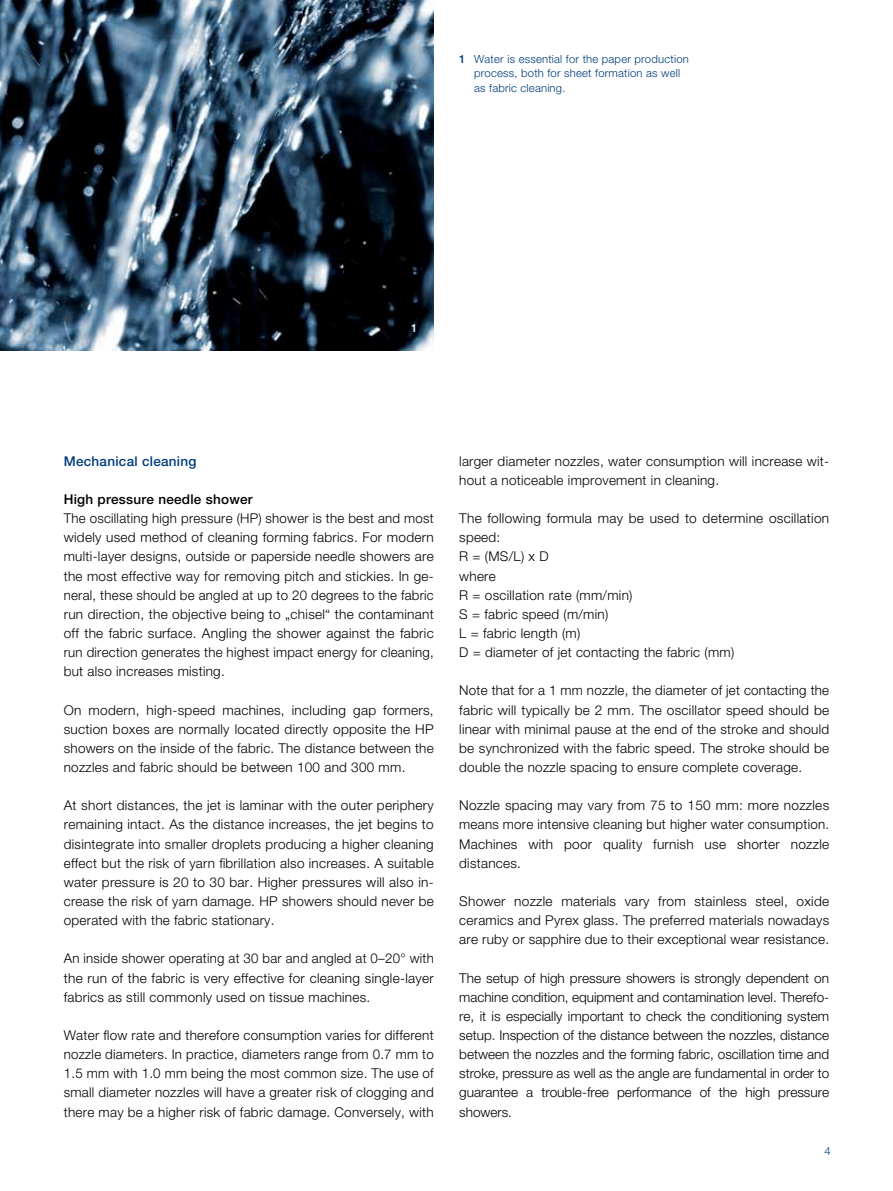
<style>
.page{position:relative;width:893px;height:1191px;background:#fff}
.page>*{position:absolute;margin:0;border:0;box-sizing:border-box;transform-origin:0 0}
.t1{font:300 13.5px/19.2px "Helvetica Neue LT Pro";letter-spacing:.02em;color:#000;text-align:justify}
.t2{font:500 13.5px "Helvetica Neue LT Pro";letter-spacing:.02em;color:#000}
.t3{font:500 13.5px "Helvetica Neue LT Pro";letter-spacing:.02em;color:#003d7b}
.t4{font:300 11.25px/14.4px "Helvetica Neue LT Pro";letter-spacing:.02em;color:#003d7b}
.t5{font:500 11.25px "Helvetica Neue LT Pro";color:#fff}
.s1{font-weight:500}
</style>
<div class="page">
<img style="left:0;top:0;width:434px;height:351px">
<p class="t4" style="left:474px;top:51px;width:216px;text-indent:-15px"><span class="s1">1</span> Water is essential for the paper production process, both for sheet formation as well as fabric cleaning.</p>
<p class="t5" style="left:411px;top:321px;width:8px">1</p>
<p class="t3" style="left:64px;top:453px;width:134px">Mechanical cleaning</p>
<p class="t2" style="left:64px;top:491px;width:190px">High pressure needle shower</p>
<p class="t1" style="left:64px;top:508px;width:371px">The oscillating high pressure (HP) shower is the best and most widely used method of cleaning forming fabrics. For modern multi-layer designs, outside or paperside needle showers are the most effective way for removing pitch and stickies. In ge&shy;neral, these should be angled at up to 20 degrees to the fabric run direction, the objective being to „chisel“ the contaminant off the fabric surface. Angling the shower against the fabric run direction generates the highest impact energy for cleaning, but also increases misting.</p>
<p class="t1" style="left:64px;top:700px;width:371px">On modern, high-speed machines, including gap formers, suction boxes are normally located directly opposite the HP showers on the inside of the fabric. The distance between the nozzles and fabric should be between 100 and 300 mm.</p>
<p class="t1" style="left:64px;top:795px;width:371px">At short distances, the jet is laminar with the outer periphery remaining intact. As the distance increases, the jet begins to disintegrate into smaller droplets producing a higher cleaning effect but the risk of yarn fibrillation also increases. A suitable water pressure is 20 to 30 bar. Higher pressures will also in&shy;crease the risk of yarn damage. HP showers should never be operated with the fabric stationary.</p>
<p class="t1" style="left:64px;top:948px;width:371px">An inside shower operating at 30 bar and angled at 0–20° with the run of the fabric is very effective for cleaning single-layer fabrics as still commonly used on tissue machines.</p>
<p class="t1" style="left:64px;top:1025px;width:371px">Water flow rate and therefore consumption varies for different nozzle diameters. In practice, diameters range from 0.7 mm to 1.5 mm with 1.0 mm being the most common size. The use of small diameter nozzles will have a greater risk of clogging and there may be a higher risk of fabric damage. Conversely, with</p>
<p class="t1" style="left:459px;top:451px;width:371px">larger diameter nozzles, water consumption will increase wit&shy;hout a noticeable improvement in cleaning.</p>
<p class="t1" style="left:459px;top:508px;width:371px;text-align:left">The following formula may be used to determine oscillation speed:<br>R = (MS/L) x D<br>where<br>R = oscillation rate (mm/min)<br>S = fabric speed (m/min)<br>L = fabric length (m)<br>D = diameter of jet contacting the fabric (mm)</p>
<p class="t1" style="left:459px;top:681px;width:371px">Note that for a 1 mm nozzle, the diameter of jet contacting the fabric will typically be 2 mm. The oscillator speed should be linear with minimal pause at the end of the stroke and should be synchronized with the fabric speed. The stroke should be double the nozzle spacing to ensure complete coverage.</p>
<p class="t1" style="left:459px;top:795px;width:371px">Nozzle spacing may vary from 75 to 150 mm: more nozzles means more intensive cleaning but higher water consumption.<br>Machines with poor quality furnish use shorter nozzle distances.</p>
<p class="t1" style="left:459px;top:891px;width:371px">Shower nozzle materials vary from stainless steel, oxide ceramics and Pyrex glass. The preferred materials nowadays are ruby or sapphire due to their exceptional wear resistance.</p>
<p class="t1" style="left:459px;top:968px;width:371px">The setup of high pressure showers is strongly dependent on machine condition, equipment and contamination level. Therefo&shy;re, it is especially important to check the conditioning system setup. Inspection of the distance between the nozzles, distance between the nozzles and the forming fabric, oscillation time and stroke, pressure as well as the angle are fundamental in order to guarantee a trouble-free performance of the high pressure showers.</p>
<p class="t4" style="left:824px;top:1143px;width:8px">4</p>
</div>
